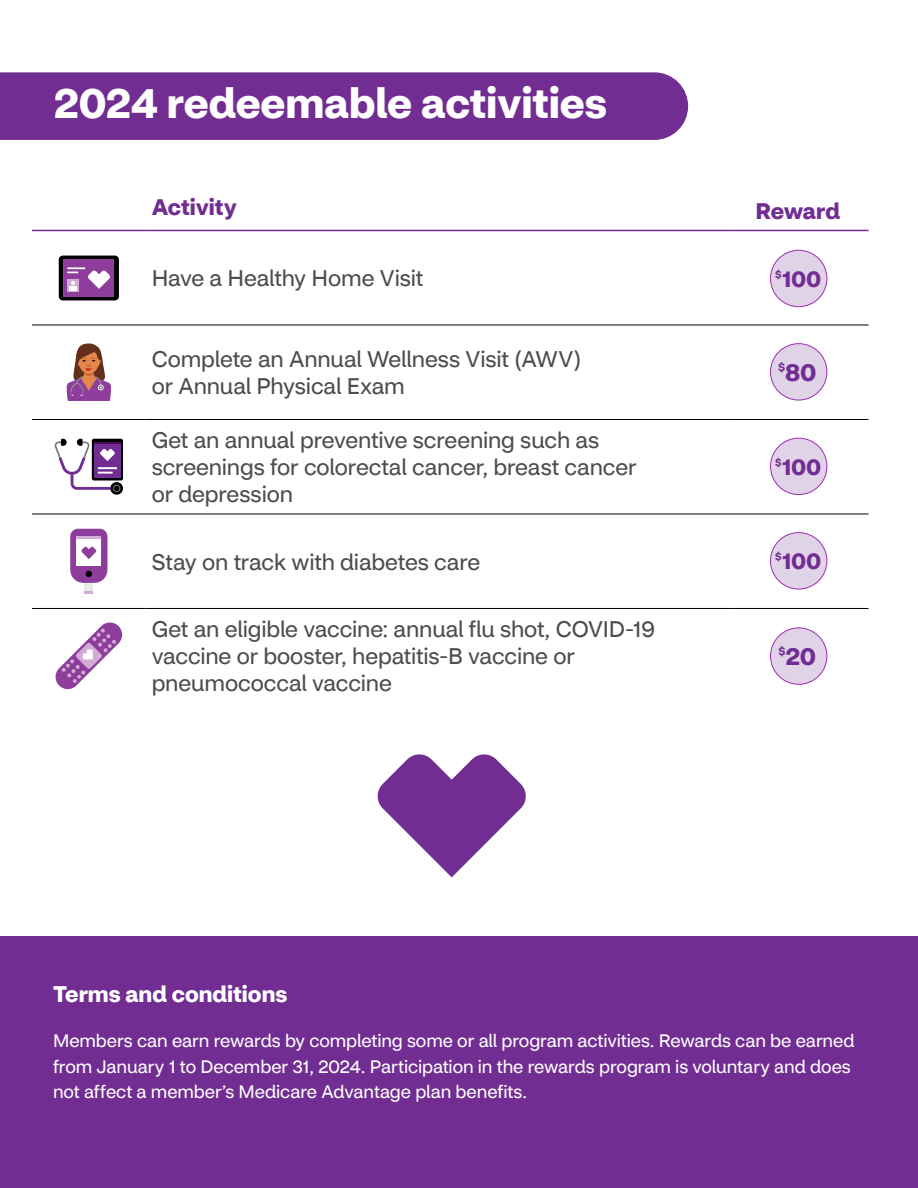
<style>
.page{position:relative;width:918px;height:1188px;background:#fff}
.page>*{position:absolute;margin:0;border:0;box-sizing:border-box;transform-origin:0 0}
.t1{font:700 42px "CVS Health Sans";letter-spacing:-.005em;color:#fff}
.t2{font:700 24.3px "CVS Health Sans";color:#712d91}
.t3{font:22.5px/27px "CVS Health Sans";letter-spacing:-.005em;color:#4d4d4f}
.t4{font:700 22.5px "CVS Health Sans";color:#712d91}
.t5{font:700 22.5px "CVS Health Sans";color:#fff}
.t6{font:18px/25.5px "CVS Health Sans";letter-spacing:-.005em;color:#fff}
.t7{font:700 10.95px "CVS Health Sans";color:#712d91}
.t8{font:700 10.2px "CVS Health Sans";color:#712d91}
</style>
<div class="page">
<div style="left:0;top:936px;width:918px;height:252px;background:#712d91"></div>
<div style="left:0;top:72px;width:688px;height:68px;background:#712d91"></div>
<hr style="left:32px;top:325px;width:114px;height:1px;background:#000">
<hr style="left:146px;top:325px;width:583px;height:1px;background:#000">
<hr style="left:729px;top:325px;width:140px;height:1px;background:#000">
<hr style="left:32px;top:419px;width:114px;height:1px;background:#000">
<hr style="left:146px;top:419px;width:583px;height:1px;background:#000">
<hr style="left:729px;top:419px;width:140px;height:1px;background:#000">
<hr style="left:32px;top:514px;width:114px;height:1px;background:#000">
<hr style="left:146px;top:514px;width:583px;height:1px;background:#000">
<hr style="left:729px;top:514px;width:140px;height:1px;background:#000">
<hr style="left:32px;top:608px;width:114px;height:1px;background:#000">
<hr style="left:146px;top:608px;width:583px;height:1px;background:#000">
<hr style="left:729px;top:608px;width:140px;height:1px;background:#000">
<hr style="left:32px;top:230px;width:114px;height:1px;background:#712d91">
<hr style="left:146px;top:230px;width:583px;height:1px;background:#712d91">
<hr style="left:729px;top:230px;width:140px;height:1px;background:#712d91">
<svg style="left:59px;top:256px;width:60px;height:44px;background:#7a4b82"></svg>
<hr style="left:63px;top:259px;width:51px;height:2px;background:#8f3d9d">
<div style="left:771px;top:250px;width:56px;height:57px;background:#e0d2e7;border-radius:50%"></div>
<svg style="left:67px;top:343px;width:44px;height:58px"></svg>
<div style="left:771px;top:344px;width:56px;height:56px;background:#e0d2e7;border-radius:50%"></div>
<div style="left:770px;top:343px;width:57px;height:58px;border:1px solid #9f2eb4;border-radius:50%"></div>
<svg style="left:54px;top:439px;width:69px;height:56px"></svg>
<div style="left:771px;top:438px;width:56px;height:57px;background:#e0d2e7;border-radius:50%"></div>
<div style="left:770px;top:438px;width:57px;height:57px;border:1px solid #9f2eb4;border-radius:50%"></div>
<div style="left:84px;top:583px;width:9px;height:11px;background:#e9e9e9"></div>
<svg style="left:84px;top:591px;width:9px;height:3px"></svg>
<svg style="left:70px;top:529px;width:37px;height:54px"></svg>
<div style="left:771px;top:533px;width:56px;height:56px;background:#e0d2e7;border-radius:50%"></div>
<div style="left:770px;top:532px;width:57px;height:58px;border:1px solid #9f2eb4;border-radius:50%"></div>
<svg style="left:55px;top:622px;width:68px;height:68px"></svg>
<div style="left:771px;top:628px;width:56px;height:56px;background:#e0d2e7;border-radius:50%"></div>
<div style="left:770px;top:627px;width:57px;height:58px;border:1px solid #9f2eb4;border-radius:50%"></div>
<div style="left:770px;top:250px;width:57px;height:57px;border:1px solid #9f2eb4;border-radius:50%"></div>
<svg style="left:377px;top:754px;width:149px;height:123px"></svg>
<h2 class="t1" style="left:54px;top:77px;width:554px">2024 redeemable activities</h2>
<p class="t4" style="left:152px;top:193px;width:87px">Activity</p>
<p class="t4" style="left:756px;top:197px;width:86px">Reward</p>
<p class="t3" style="left:152px;top:265px;width:273px">Have a Healthy Home Visit</p>
<p class="t8" style="left:775px;top:268px;width:8px">$</p>
<p class="t4" style="left:782px;top:265px;width:41px">100</p>
<p class="t3" style="left:152px;top:346px;width:431px">Complete an Annual Wellness Visit (AWV) or Annual Physical Exam</p>
<p class="t7" style="left:778px;top:360px;width:9px">$</p>
<p class="t2" style="left:786px;top:357px;width:32px">80</p>
<p class="t3" style="left:152px;top:427px;width:487px">Get an annual preventive screening such as screenings for colorectal cancer, breast cancer or depression</p>
<p class="t8" style="left:775px;top:456px;width:8px">$</p>
<p class="t4" style="left:782px;top:453px;width:41px">100</p>
<p class="t3" style="left:152px;top:548px;width:330px">Stay on track with diabetes care</p>
<p class="t8" style="left:775px;top:550px;width:8px">$</p>
<p class="t4" style="left:782px;top:547px;width:41px">100</p>
<p class="t3" style="left:152px;top:616px;width:505px">Get an eligible vaccine: annual flu shot, COVID-19 vaccine or booster, hepatitis-B vaccine or pneumococcal vaccine</p>
<p class="t7" style="left:778px;top:645px;width:9px">$</p>
<p class="t2" style="left:786px;top:641px;width:32px">20</p>
<h3 class="t5" style="left:53px;top:979px;width:236px">Terms and conditions</h3>
<p class="t6" style="left:53px;top:1028px;width:803px">Members can earn rewards by completing some or all program activities. Rewards can be earned from January 1 to December 31, 2024. Participation in the rewards program is voluntary and does not affect a member’s Medicare Advantage plan benefits.</p>
</div>
